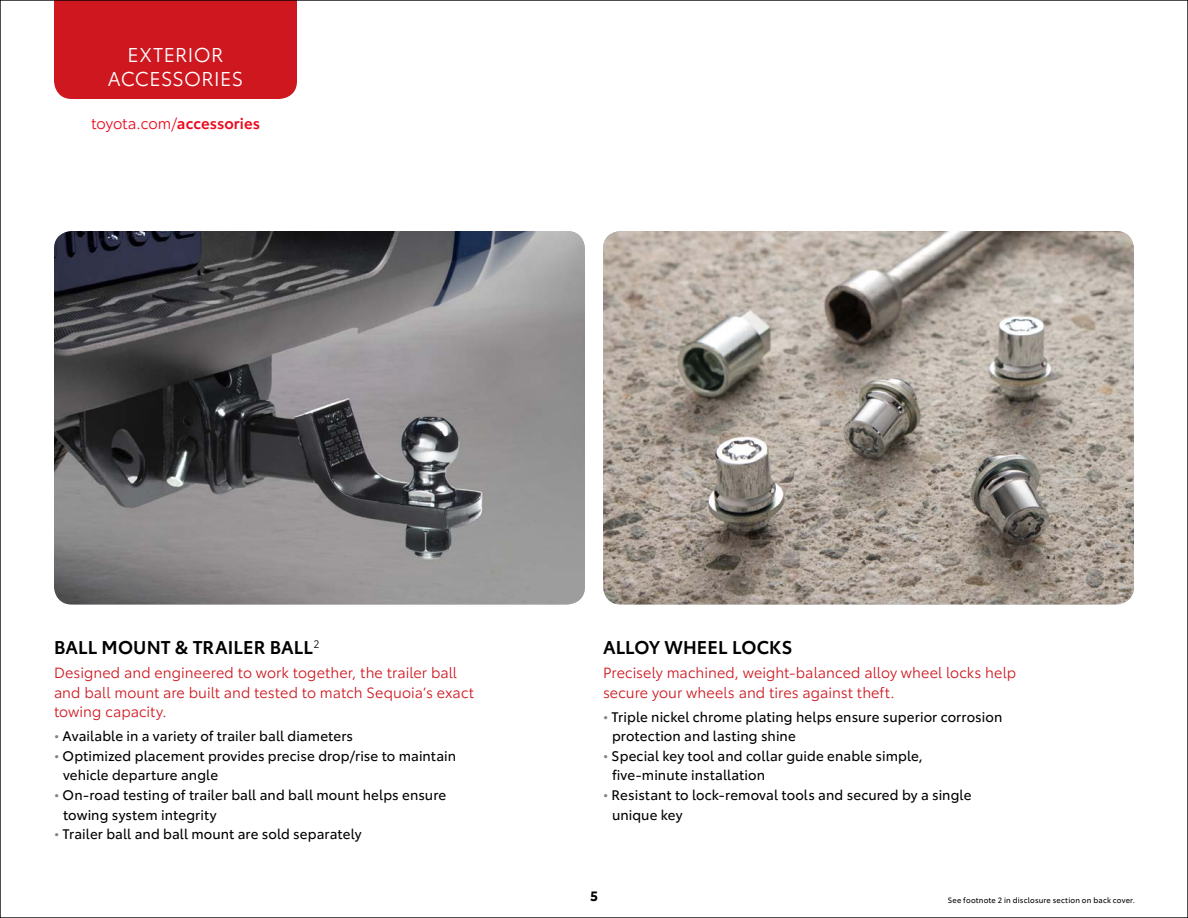
<style>
.page{position:relative;width:1188px;height:918px;background:#fff}
.page>*{position:absolute;margin:0;border:0;box-sizing:border-box;transform-origin:0 0}
.t1{font:19.5px/24px "Toyota Type";letter-spacing:.015em;color:#fff;text-align:center}
.t2{font:600 18px "Toyota Type";letter-spacing:.005em;color:#000}
.t3{font:15px "Toyota Type";letter-spacing:-.005em;color:#eb0a1e}
.t4{font:14.4px/19.5px "Toyota Type";letter-spacing:.005em;color:#ce171f}
.t5{font:13.5px/19.6px "Toyota Type";letter-spacing:.01em;color:#000}
.t6{font:700 13.2px "Toyota Type";color:#000}
.t7{font:7.5px "Toyota Type";letter-spacing:.025em;color:#000}
.s1{font-weight:600}
.s2{color:#808285}
</style>
<div class="page">
<img style="left:603px;top:231px;width:531px;height:373px">
<img style="left:54px;top:231px;width:531px;height:373px">
<div style="left:54px;top:2px;width:243px;height:97px;background:#ce171f"></div>
<h1 class="t1" style="left:108px;top:41px;width:137px">EXTERIOR<br>ACCESSORIES</h1>
<p class="t3" style="left:91px;top:113px;width:170px">toyota.com/<span class="s1">accessories</span></p>
<h2 class="t2" style="left:54px;top:634px;width:267px">BALL MOUNT &amp; TRAILER BALL<sup>2</sup></h2>
<p class="t4" style="left:54px;top:662px;width:421px">Designed and engineered to work together, the trailer ball and ball mount are built and tested to match Sequoia’s exact towing capacity.</p>
<p class="t5" style="left:54px;top:726px;width:301px"><span class="s2">•</span> Available in a variety of trailer ball diameters</p>
<p class="t5" style="left:63px;top:745px;width:395px;text-indent:-9px"><span class="s2">•</span> Optimized placement provides precise drop/rise to maintain vehicle departure angle</p>
<p class="t5" style="left:63px;top:784px;width:385px;text-indent:-9px"><span class="s2">•</span> On-road testing of trailer ball and ball mount helps ensure towing system integrity</p>
<p class="t5" style="left:54px;top:823px;width:309px"><span class="s2">•</span> Trailer ball and ball mount are sold separately</p>
<h2 class="t2" style="left:603px;top:634px;width:191px">ALLOY WHEEL LOCKS</h2>
<p class="t4" style="left:603px;top:662px;width:415px">Precisely machined, weight-balanced alloy wheel locks help secure your wheels and tires against theft.</p>
<p class="t5" style="left:612px;top:706px;width:392px;text-indent:-9px"><span class="s2">•</span> Triple nickel chrome plating helps ensure superior corrosion protection and lasting shine</p>
<p class="t5" style="left:612px;top:745px;width:312px;text-indent:-9px"><span class="s2">•</span> Special key tool and collar guide enable simple, five-minute installation</p>
<p class="t5" style="left:612px;top:784px;width:361px;text-indent:-9px"><span class="s2">•</span> Resistant to lock-removal tools and secured by a single unique key</p>
<p class="t6" style="left:590px;top:886px;width:9px">5</p>
<p class="t7" style="left:948px;top:895px;width:189px">See footnote 2 in disclosure section on back cover.</p>
</div>
